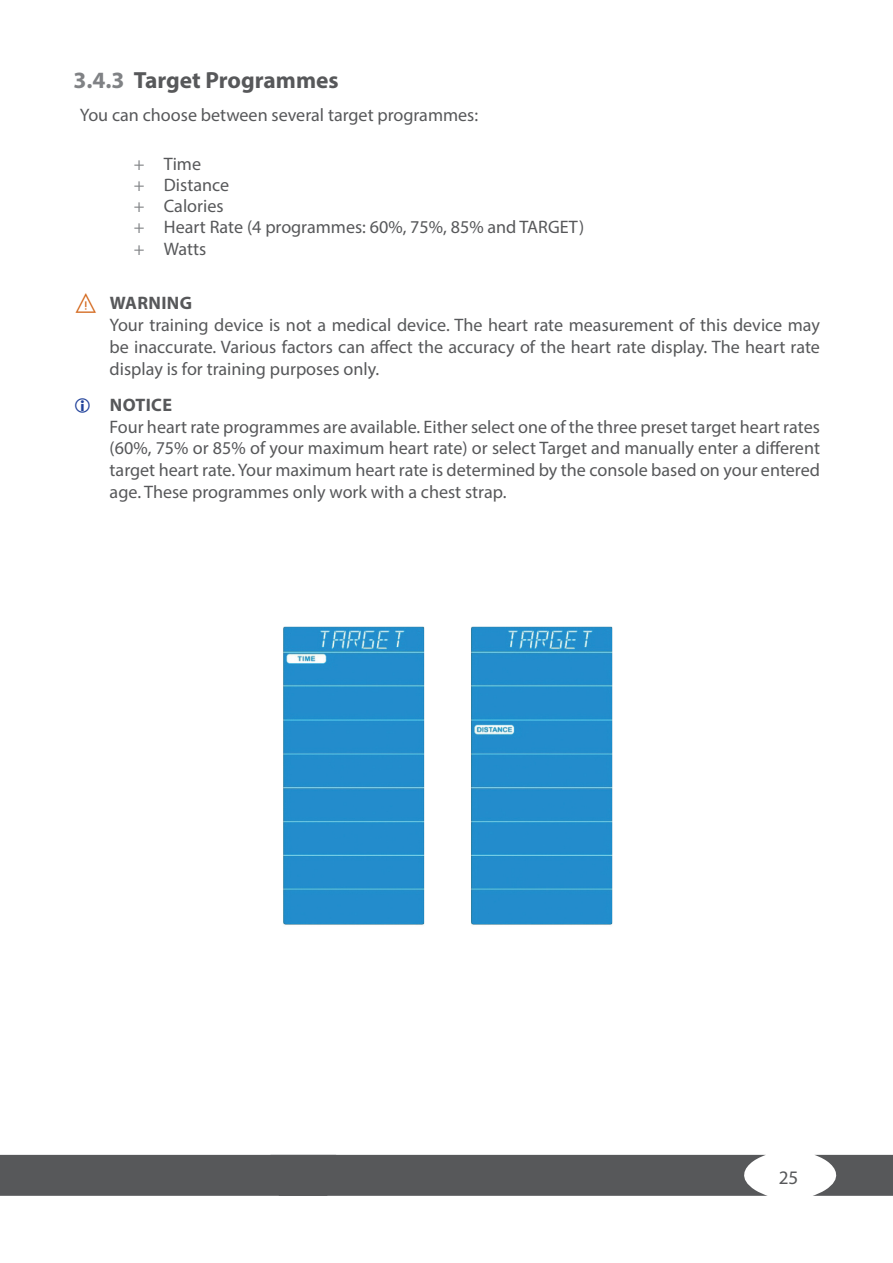
<style>
.page{position:relative;width:893px;height:1263px;background:#fff}
.page>*{position:absolute;margin:0;border:0;box-sizing:border-box;transform-origin:0 0}
.t1{font:700 23.4px "Myriad Pro";color:#57585a}
.t2{font:19.2px "Myriad Pro";color:#57585a}
.t3{font:18.15px/21.8px "Myriad Pro";color:#57585a}
.t4{font:700 18.15px "Myriad Pro";letter-spacing:.02em;color:#57585a}
.s1{color:#808285}
.s2{color:#d3661a}
.s3{font-weight:700}
</style>
<div class="page">
<img style="left:283px;top:626px;width:330px;height:299px">
<svg style="left:813px;top:1155px;width:80px;height:41px"></svg>
<div style="left:0;top:1155px;width:768px;height:41px;background:#57585a"></div>
<p class="t1" style="left:73px;top:65px;width:267px"><span class="s1">3.4.3</span> Target Programmes</p>
<p class="t3" style="left:80px;top:104px;width:400px">You can choose between several target programmes:</p>
<p class="t3" style="left:134px;top:153px;width:452px;line-height:21.3px"><span class="s1">+</span> Time<br><span class="s1">+</span> Distance<br><span class="s1">+</span> Calories<br><span class="s1">+</span> Heart Rate (4 programmes: 60%, 75%, 85% and TARGET) <span class="s1">+</span> Watts</p>
<p class="t3" style="left:110px;top:292px;width:712px;text-indent:-36px"><span class="s2">⚠</span> <span class="s3">WARNING<br></span>Your training device is not a medical device. The heart rate measurement of this device may be inaccurate. Various factors can affect the accuracy of the heart rate display. The heart rate display is for training purposes only.</p>
<p class="t4" style="left:110px;top:393px;width:64px">NOTICE</p>
<p class="t3" style="left:110px;top:415px;width:712px;text-align:justify">Four heart rate programmes are available. Either select one of the three preset target heart rates (60%, 75% or 85% of your maximum heart rate) or select Target and manually enter a different target heart rate. Your maximum heart rate is determined by the console based on your entered age. These programmes only work with a chest strap.</p>
<p class="t2" style="left:779px;top:1166px;width:21px">25</p>
</div>
